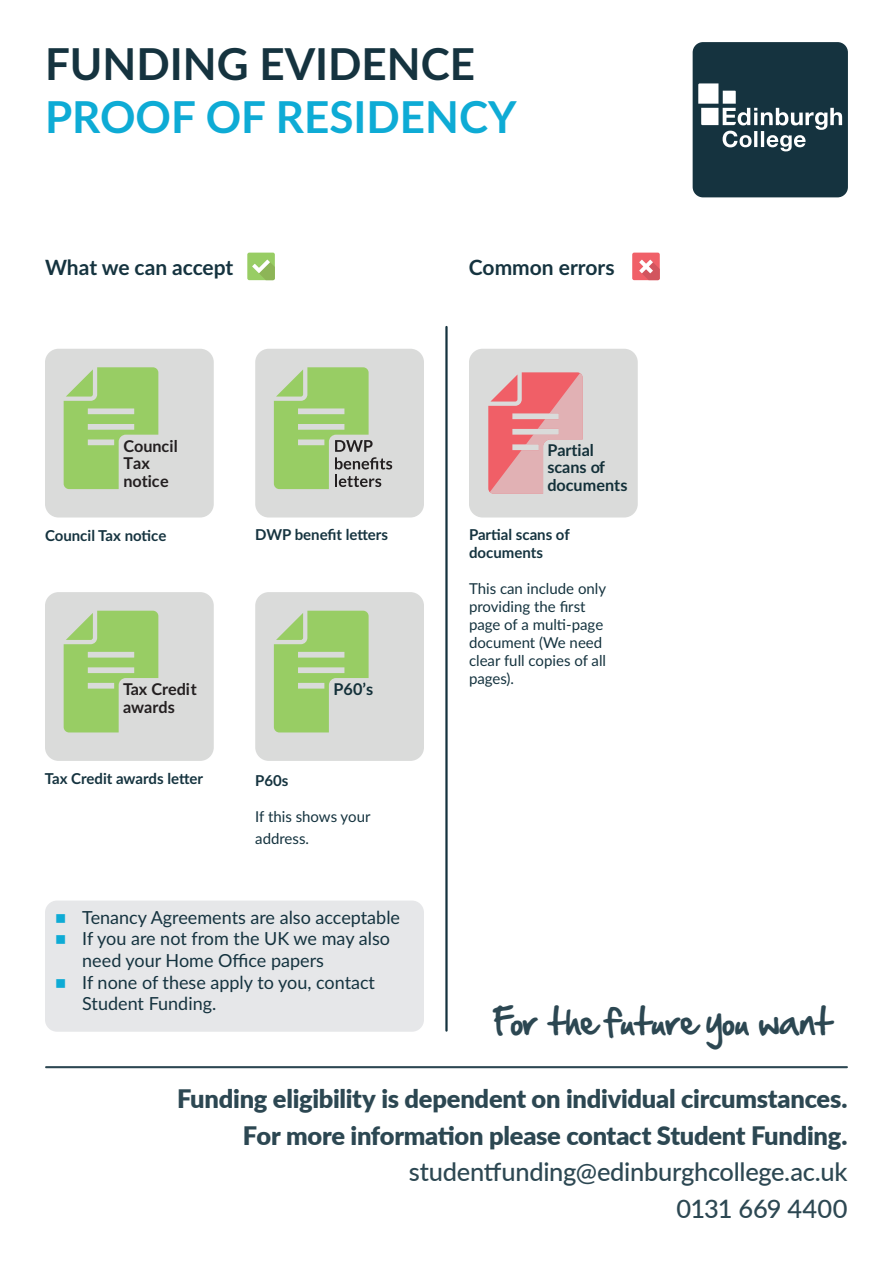
<style>
.page{position:relative;width:893px;height:1263px;background:#fff}
.page>*{position:absolute;margin:0;border:0;box-sizing:border-box;transform-origin:0 0}
.t1{font:700 43.95px "Lato";color:#0eabd5}
.t2{font:700 43.95px "Lato";color:#15333f}
.t3{font:31.8px "Hand Of Sean";letter-spacing:-.005em;color:#15333f}
.t4{font:900 25.5px/36.6px "Lato";letter-spacing:-.01em;color:#15333f;text-align:right}
.t5{font:500 25.5px/36.6px "Lato";letter-spacing:-.01em;color:#15333f;text-align:right}
.t6{font:700 21px "Lato";color:#15333f}
.t7{font:18px/21.6px "Lato";color:#15333f}
.t8{font:700 16.2px/17.5px "Lato";color:#231f20}
.t9{font:700 16.2px/17.5px "Lato";color:#133039}
.t10{font:15px/18px "Lato";color:#15333f}
.t11{font:700 15px/18px "Lato";color:#15333f}
.s1{color:#0eabd5}
</style>
<div class="page">
<hr style="left:46px;top:1066px;width:801px;height:2px;background:#15333f">
<svg style="left:693px;top:42px;width:155px;height:155px;background:#2d4853"></svg>
<div style="left:45px;top:349px;width:169px;height:168px;background:#dadbda;border-radius:14px"></div>
<svg style="left:64px;top:367px;width:94px;height:122px"></svg>
<div style="left:45px;top:900px;width:379px;height:132px;background:#e6e7e9;border-radius:12px"></div>
<div style="left:469px;top:349px;width:169px;height:168px;background:#dadbda;border-radius:14px"></div>
<svg style="left:488px;top:372px;width:95px;height:122px"></svg>
<div style="left:45px;top:592px;width:169px;height:169px;background:#dadbda;border-radius:14px"></div>
<svg style="left:64px;top:611px;width:94px;height:121px"></svg>
<div style="left:255px;top:592px;width:169px;height:169px;background:#dadbda;border-radius:14px"></div>
<svg style="left:274px;top:611px;width:95px;height:121px"></svg>
<hr style="left:445px;top:327px;width:3px;height:703px;background:#15333f">
<div style="left:632px;top:253px;width:28px;height:27px;background:#f06068;border-radius:2px"></div>
<svg style="left:639px;top:260px;width:21px;height:20px"></svg>
<div style="left:247px;top:253px;width:28px;height:27px;background:#98cd64;border-radius:2px"></div>
<svg style="left:252px;top:260px;width:23px;height:20px"></svg>
<div style="left:255px;top:349px;width:169px;height:168px;background:#dadbda;border-radius:14px"></div>
<svg style="left:274px;top:367px;width:118px;height:122px"></svg>
<h1 class="t2" style="left:45px;top:32px;width:432px">FUNDING EVIDENCE</h1>
<h1 class="t1" style="left:45px;top:85px;width:473px">PROOF OF RESIDENCY</h1>
<p class="t6" style="left:45px;top:252px;width:190px">What we can accept</p>
<p class="t6" style="left:469px;top:252px;width:147px">Common errors</p>
<p class="t8" style="left:123px;top:436px;width:56px">Council<br>Tax notice</p>
<p class="t9" style="left:547px;top:440px;width:82px">Partial scans of documents</p>
<p class="t11" style="left:45px;top:525px;width:123px">Council Tax notice</p>
<p class="t11" style="left:255px;top:525px;width:134px">DWP benefit letters</p>
<p class="t8" style="left:123px;top:680px;width:75px">Tax Credit awards</p>
<p class="t9" style="left:334px;top:680px;width:41px">P60’s</p>
<p class="t11" style="left:45px;top:768px;width:160px">Tax Credit awards letter</p>
<p class="t11" style="left:255px;top:771px;width:35px">P60s</p>
<p class="t10" style="left:255px;top:805px;width:117px;line-height:21.6px">If this shows your address.</p>
<p class="t7" style="left:55px;top:905px;width:346px"><span class="s1">■</span> Tenancy Agreements are also acceptable</p>
<p class="t7" style="left:82px;top:927px;width:309px;text-indent:-27px"><span class="s1">■</span> If you are not from the UK we may also need your Home Office papers</p>
<p class="t7" style="left:82px;top:970px;width:294px;text-indent:-27px"><span class="s1">■</span> If none of these apply to you, contact<br>Student Funding.</p>
<p class="t11" style="left:469px;top:525px;width:102px">Partial scans of documents</p>
<p class="t10" style="left:469px;top:579px;width:139px">This can include only providing the first page of a multi-page document (We need clear full copies of all pages).</p>
<h2 class="t3" style="left:494px;top:992px;width:339px">For the future you want</h2>
<h3 class="t4" style="left:177px;top:1079px;width:672px">Funding eligibility is dependent on individual circumstances.<br>For more information please contact Student Funding.</h3>
<h3 class="t5" style="left:409px;top:1153px;width:440px">studentfunding@edinburghcollege.ac.uk<br>0131 669 4400</h3>
</div>
